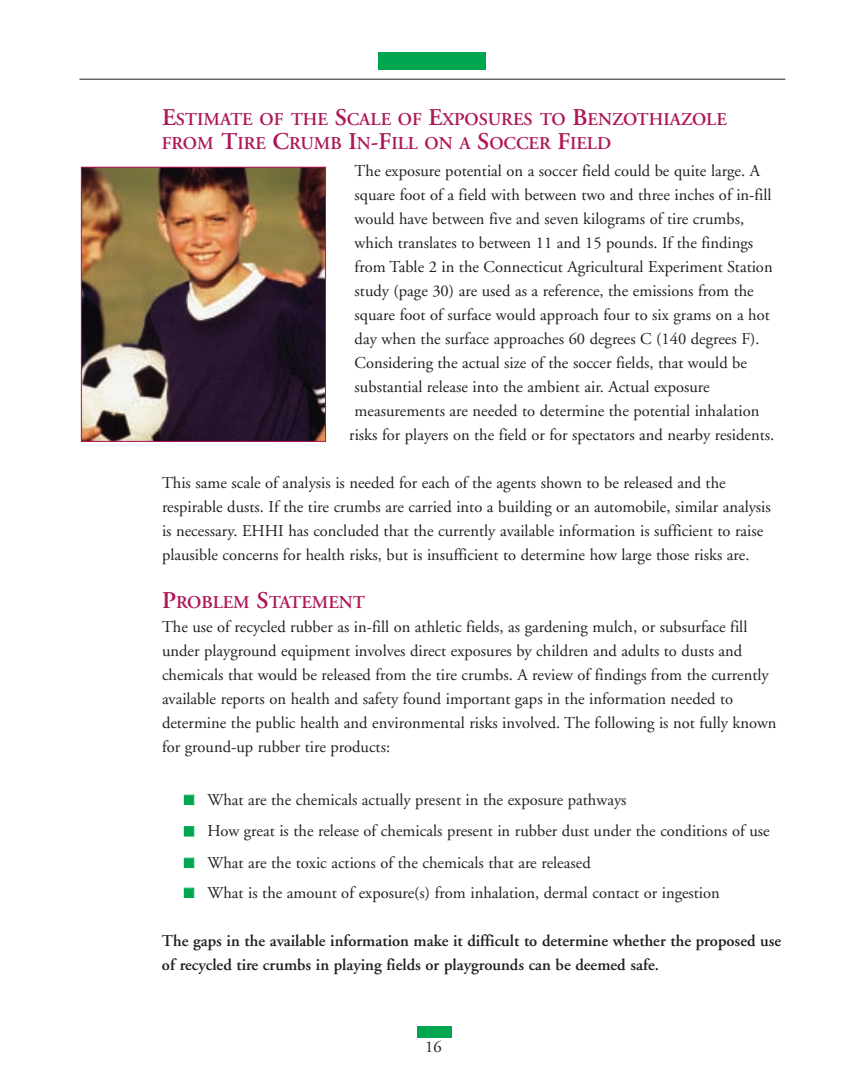
<style>
.page{position:relative;width:864px;height:1080px;background:#fff}
.page>*{position:absolute;margin:0;border:0;box-sizing:border-box;transform-origin:0 0}
.t1{font:600 18px/24px "Adobe Garamond";color:#ae1658}
.t2{font:16.5px/24px "Adobe Garamond";color:#231f20}
.t3{font:600 16.5px/24px "Adobe Garamond";color:#231f20}
.t4{font:13.5px "Zapf Dingbats ITC";color:#00a54f}
.s1{font-size:24px}
</style>
<div class="page">
<div style="left:417px;top:1026px;width:35px;height:11px;background:#00a54f"></div>
<div style="left:378px;top:52px;width:108px;height:18px;background:#00a54f"></div>
<hr style="left:80px;top:79px;width:705px;height:1px;background:#231f20">
<img style="left:83px;top:169px;width:241px;height:271px">
<div style="left:81px;top:167px;width:245px;height:275px;border:1px solid #ae1658"></div>
<p class="t1" style="left:162px;top:109px;width:566px"><span class="s1">E</span>STIMATE OF THE <span class="s1">S</span>CALE OF <span class="s1">E</span>XPOSURES TO <span class="s1">B</span>ENZOTHIAZOLE<br>FROM <span class="s1">T</span>IRE <span class="s1">C</span>RUMB <span class="s1">I</span>N<span class="s1">-F</span>ILL ON A <span class="s1">S</span>OCCER <span class="s1">F</span>IELD</p>
<p class="t2" style="left:355px;top:160px;width:420px">The exposure potential on a soccer field could be quite large. A square foot of a field with between two and three inches of in-fill would have between five and seven kilograms of tire crumbs, which translates to between 11 and 15 pounds. If the findings from Table 2 in the Connecticut Agricultural Experiment Station study (page 30) are used as a reference, the emissions from the square foot of surface would approach four to six grams on a hot day when the surface approaches 60 degrees C (140 degrees F).<br>Considering the actual size of the soccer fields, that would be substantial release into the ambient air. Actual exposure measurements are needed to determine the potential inhalation</p>
<p class="t2" style="left:349px;top:425px;width:427px">risks for players on the field or for spectators and nearby residents.</p>
<p class="t2" style="left:162px;top:473px;width:610px">This same scale of analysis is needed for each of the agents shown to be released and the respirable dusts. If the tire crumbs are carried into a building or an automobile, similar analysis is necessary. EHHI has concluded that the currently available information is sufficient to raise plausible concerns for health risks, but is insufficient to determine how large those risks are.</p>
<p class="t1" style="left:162px;top:592px;width:205px"><span class="s1">P</span>ROBLEM <span class="s1">S</span>TATEMENT</p>
<p class="t2" style="left:162px;top:616px;width:616px">The use of recycled rubber as in-fill on athletic fields, as gardening mulch, or subsurface fill under playground equipment involves direct exposures by children and adults to dusts and chemicals that would be released from the tire crumbs. A review of findings from the currently available reports on health and safety found important gaps in the information needed to determine the public health and environmental risks involved. The following is not fully known for ground-up rubber tire products:</p>
<p class="t4" style="left:184px;top:792px;width:12px">■</p>
<p class="t2" style="left:208px;top:789px;width:420px">What are the chemicals actually present in the exposure pathways</p>
<p class="t4" style="left:184px;top:823px;width:12px">■</p>
<p class="t2" style="left:208px;top:820px;width:564px">How great is the release of chemicals present in rubber dust under the conditions of use</p>
<p class="t4" style="left:184px;top:855px;width:12px">■</p>
<p class="t2" style="left:208px;top:852px;width:385px">What are the toxic actions of the chemicals that are released</p>
<p class="t4" style="left:184px;top:885px;width:12px">■</p>
<p class="t2" style="left:208px;top:882px;width:514px">What is the amount of exposure(s) from inhalation, dermal contact or ingestion</p>
<p class="t3" style="left:162px;top:930px;width:621px">The gaps in the available information make it difficult to determine whether the proposed use of recycled tire crumbs in playing fields or playgrounds can be deemed safe.</p>
<p class="t2" style="left:425px;top:1036px;width:18px">16</p>
</div>
